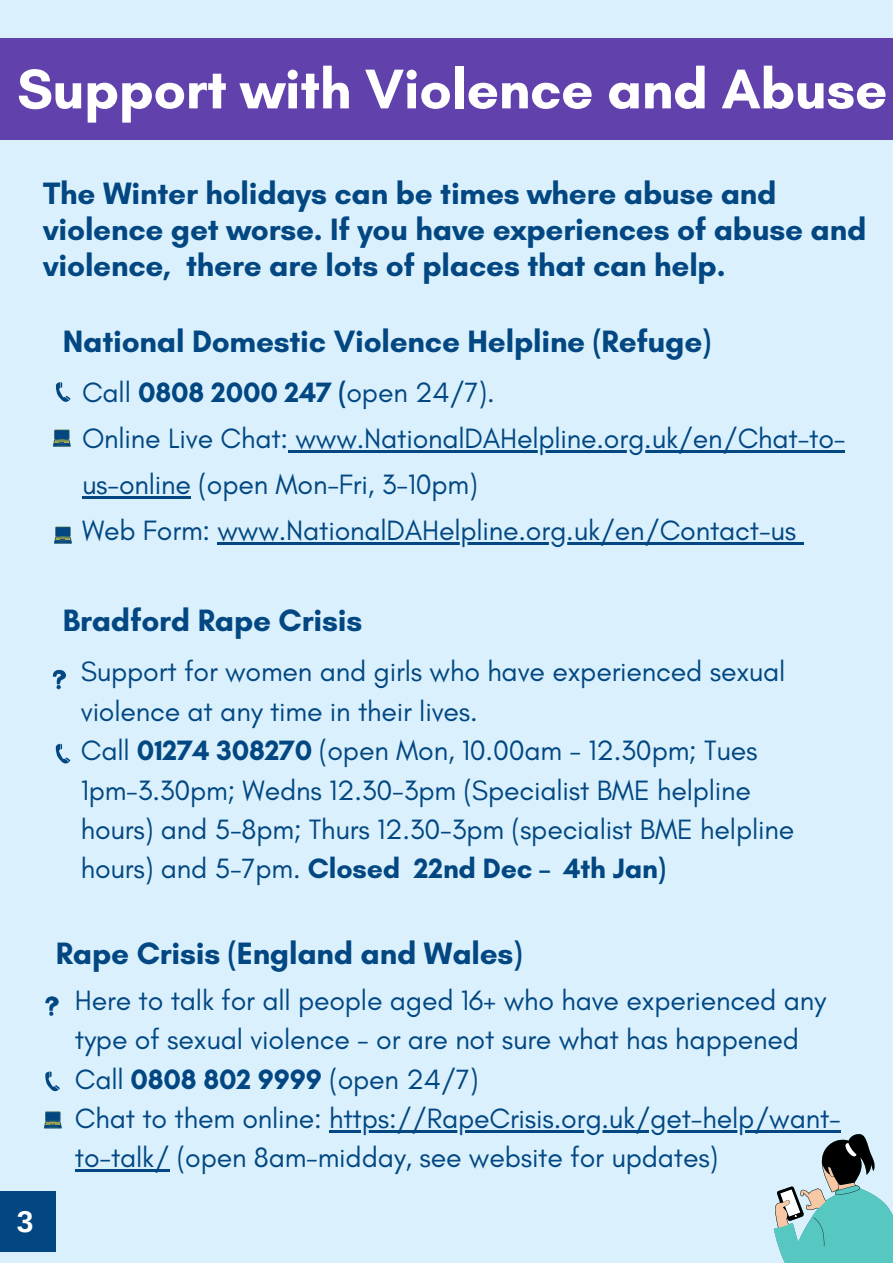
<style>
.page{position:relative;width:893px;height:1264px;background:#fff}
.page>*{position:absolute;margin:0;border:0;box-sizing:border-box;transform-origin:0 0}
.t1{font:700 57px "Glacial Indifference";letter-spacing:-.005em;color:#fff}
.t2{font:700 31.5px/36px "Glacial Indifference";letter-spacing:-.005em;color:#024782}
.t3{font:700 30px "Arimo";color:#fff}
.t4{font:28.5px/39.3px "Glacial Indifference";letter-spacing:-.005em;color:#024782}
.s1{font-weight:700}
</style>
<div class="page">
<div style="left:0;top:0;width:892px;height:1262px;background:#daf1fd"></div>
<svg style="left:56px;top:743px;width:14px;height:21px"></svg>
<svg style="left:56px;top:382px;width:14px;height:20px"></svg>
<div style="left:0;top:39px;width:892px;height:101px;background:#6141ac"></div>
<svg style="left:54px;top:526px;width:18px;height:17px"></svg>
<svg style="left:53px;top:429px;width:18px;height:17px"></svg>
<svg style="left:53px;top:669px;width:13px;height:20px"></svg>
<svg style="left:46px;top:996px;width:13px;height:19px"></svg>
<svg style="left:45px;top:1071px;width:15px;height:20px"></svg>
<hr style="left:329px;top:1130px;width:511px;height:2px;background:#024782">
<hr style="left:75px;top:1169px;width:94px;height:2px;background:#024782">
<svg style="left:44px;top:1111px;width:18px;height:17px"></svg>
<svg style="left:773px;top:1134px;width:119px;height:128px"></svg>
<svg style="left:288px;top:450px;width:7px;height:2px"></svg>
<hr style="left:295px;top:450px;width:550px;height:2px;background:#024782">
<hr style="left:82px;top:496px;width:109px;height:2px;background:#024782">
<hr style="left:217px;top:542px;width:579px;height:2px;background:#024782">
<svg style="left:796px;top:542px;width:7px;height:2px"></svg>
<div style="left:0;top:1191px;width:55px;height:61px;background:#024782"></div>
<h1 class="t1" style="left:17px;top:54px;width:871px">Support with Violence and Abuse</h1>
<p class="t2" style="left:43px;top:175px;width:824px">The Winter holidays can be times where abuse and violence get worse. If you have experiences of abuse and violence, there are lots of places that can help.</p>
<p class="t2" style="left:63px;top:323px;width:649px">National Domestic Violence Helpline (Refuge)</p>
<p class="t4" style="left:82px;top:368px;width:765px;line-height:46px">Call <span class="s1">0808 2000 247 (</span>open 24/7).<br>Online Live Chat: www.NationalDAHelpline.org.uk/en/Chat-to&shy;us-online (open Mon-Fri, 3-10pm)<br>Web Form: www.NationalDAHelpline.org.uk/en/Contact-us</p>
<p class="t2" style="left:63px;top:602px;width:301px">Bradford Rape Crisis</p>
<p class="t4" style="left:81px;top:651px;width:715px">Support for women and girls who have experienced sexual violence at any time in their lives.<br>Call <span class="s1">01274 308270</span> (open Mon, 10.00am - 12.30pm; Tues 1pm-3.30pm; Wedns 12.30-3pm (Specialist BME helpline hours) and 5-8pm; Thurs 12.30-3pm (specialist BME helpline hours) and 5-7pm. <span class="s1">Closed 22nd Dec – 4th Jan)</span></p>
<p class="t2" style="left:56px;top:934px;width:468px">Rape Crisis (England and Wales)</p>
<p class="t3" style="left:17px;top:1204px;width:18px">3</p>
<p class="t4" style="left:75px;top:980px;width:767px">Here to talk for all people aged 16+ who have experienced any type of sexual violence - or are not sure what has happened Call <span class="s1">0808 802 9999</span> (open 24/7)<br>Chat to them online: https://RapeCrisis.org.uk/get-help/want&shy;to-talk/ (open 8am-midday, see website for updates)</p>
</div>
